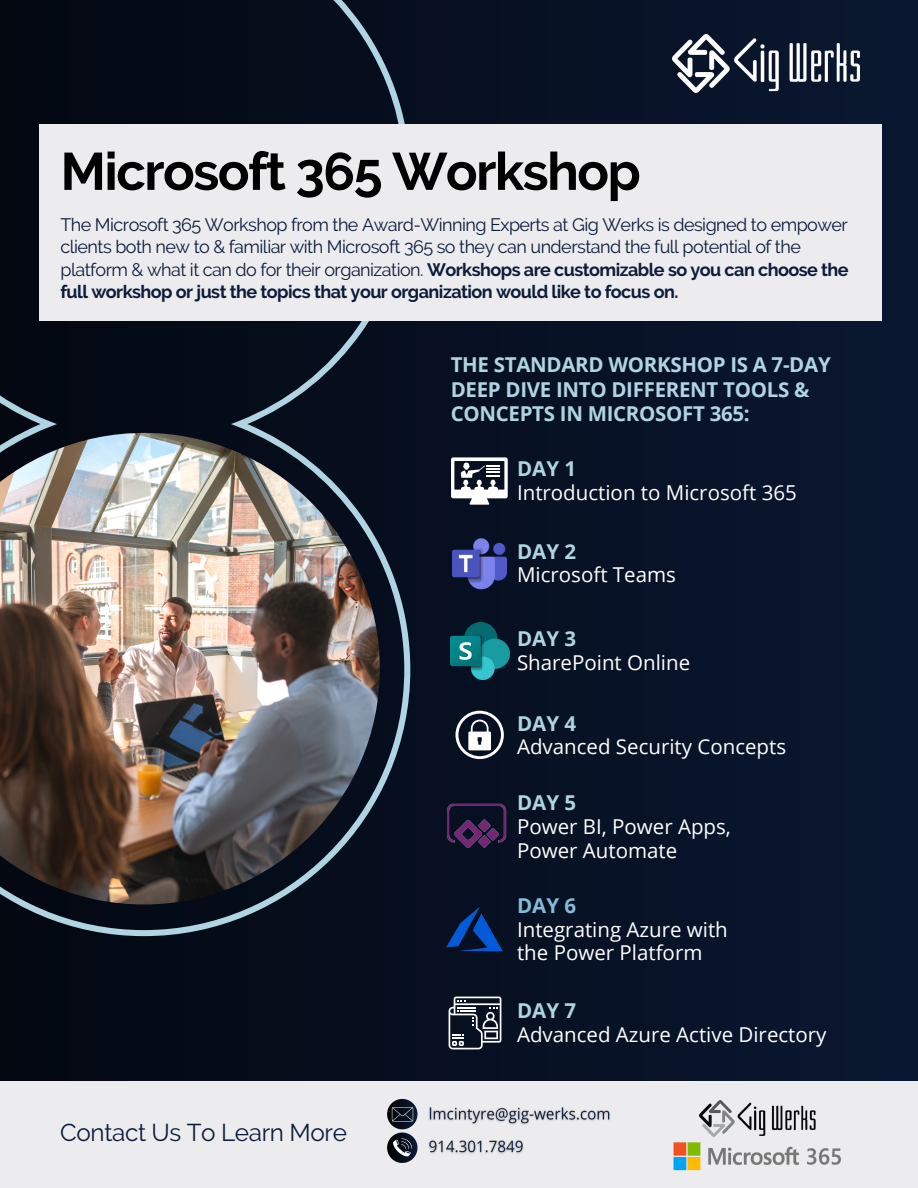
<style>
.page{position:relative;width:918px;height:1188px;background:#fff}
.page>*{position:absolute;margin:0;border:0;box-sizing:border-box;transform-origin:0 0}
.t1{font:700 52.5px "Raleway";letter-spacing:-.03em;color:#000}
.t2{font:24.3px "Raleway";letter-spacing:-.015em;color:#0c1c3a}
.t3{font:20.55px "Open Sans";color:#fff}
.t4{font:700 20.55px/24.8px "Open Sans";letter-spacing:-.015em;color:#b0d4e1}
.t5{font:700 20.55px "Open Sans";color:#86bbd8}
.t6{font:18px/22.5px "Raleway";letter-spacing:-.03em;color:#0c1c3a}
.s1{font-weight:700}
</style>
<div class="page">
<div style="left:0;top:0;width:918px;height:1188px;background:linear-gradient(to right,#030811,#0a1831)"></div>
<div style="left:0;top:0;width:410px;height:936px;background:#050c19"></div>
<img style="left:0;top:433px;width:380px;height:471px">
<div style="left:0;top:1081px;width:918px;height:107px;background:#ececee"></div>
<div style="left:39px;top:124px;width:843px;height:196px;background:#ececee"></div>
<img style="left:672px;top:35px;width:187px;height:57px">
<img style="left:453px;top:536px;width:54px;height:54px">
<img style="left:451px;top:622px;width:58px;height:57px">
<svg style="left:455px;top:711px;width:49px;height:48px"></svg>
<img style="left:446px;top:803px;width:61px;height:47px">
<img style="left:446px;top:907px;width:58px;height:44px">
<svg style="left:449px;top:997px;width:52px;height:52px"></svg>
<svg style="left:451px;top:457px;width:57px;height:48px"></svg>
<svg style="left:387px;top:1099px;width:30px;height:64px"></svg>
<img style="left:673px;top:1142px;width:168px;height:28px">
<img style="left:699px;top:1101px;width:116px;height:36px">
<img style="left:429px;top:1107px;width:182px;height:18px">
<img style="left:428px;top:1140px;width:96px;height:14px">
<p class="t1" style="left:61px;top:141px;width:582px">Microsoft 365 Workshop</p>
<p class="t6" style="left:61px;top:213px;width:790px">The Microsoft 365 Workshop from the Award-Winning Experts at Gig Werks is designed to empower clients both new to &amp; familiar with Microsoft 365 so they can understand the full potential of the platform &amp; what it can do for their organization. <span class="s1">Workshops are customizable so you can choose the full workshop orjust the topics that your organization would like to focus on.</span></p>
<p class="t4" style="left:451px;top:352px;width:382px">THE STANDARD WORKSHOP IS A 7-DAY<br>DEEP DIVE INTO DIFFERENT TOOLS &amp;<br>CONCEPTS IN MICROSOFT 365:</p>
<p class="t4" style="left:517px;top:456px;width:61px">DAY 1</p>
<p class="t3" style="left:517px;top:478px;width:281px">Introduction to Microsoft 365</p>
<p class="t4" style="left:517px;top:538px;width:61px">DAY 2</p>
<p class="t3" style="left:517px;top:560px;width:160px">Microsoft Teams</p>
<p class="t4" style="left:517px;top:626px;width:61px">DAY 3</p>
<p class="t3" style="left:517px;top:648px;width:175px">SharePoint Online</p>
<p class="t4" style="left:517px;top:710px;width:61px">DAY 4</p>
<p class="t3" style="left:517px;top:732px;width:271px">Advanced Security Concepts</p>
<p class="t4" style="left:517px;top:790px;width:61px">DAY 5</p>
<p class="t3" style="left:517px;top:812px;width:215px">Power BI, Power Apps,</p>
<p class="t3" style="left:517px;top:836px;width:162px">Power Automate</p>
<p class="t5" style="left:517px;top:891px;width:61px">DAY 6</p>
<p class="t3" style="left:517px;top:915px;width:212px">Integrating Azure with</p>
<p class="t3" style="left:517px;top:938px;width:187px">the Power Platform</p>
<p class="t2" style="left:60px;top:1119px;width:288px">Contact Us To Learn More</p>
<p class="t4" style="left:517px;top:998px;width:61px">DAY 7</p>
<p class="t3" style="left:517px;top:1020px;width:311px">Advanced Azure Active Directory</p>
</div>
